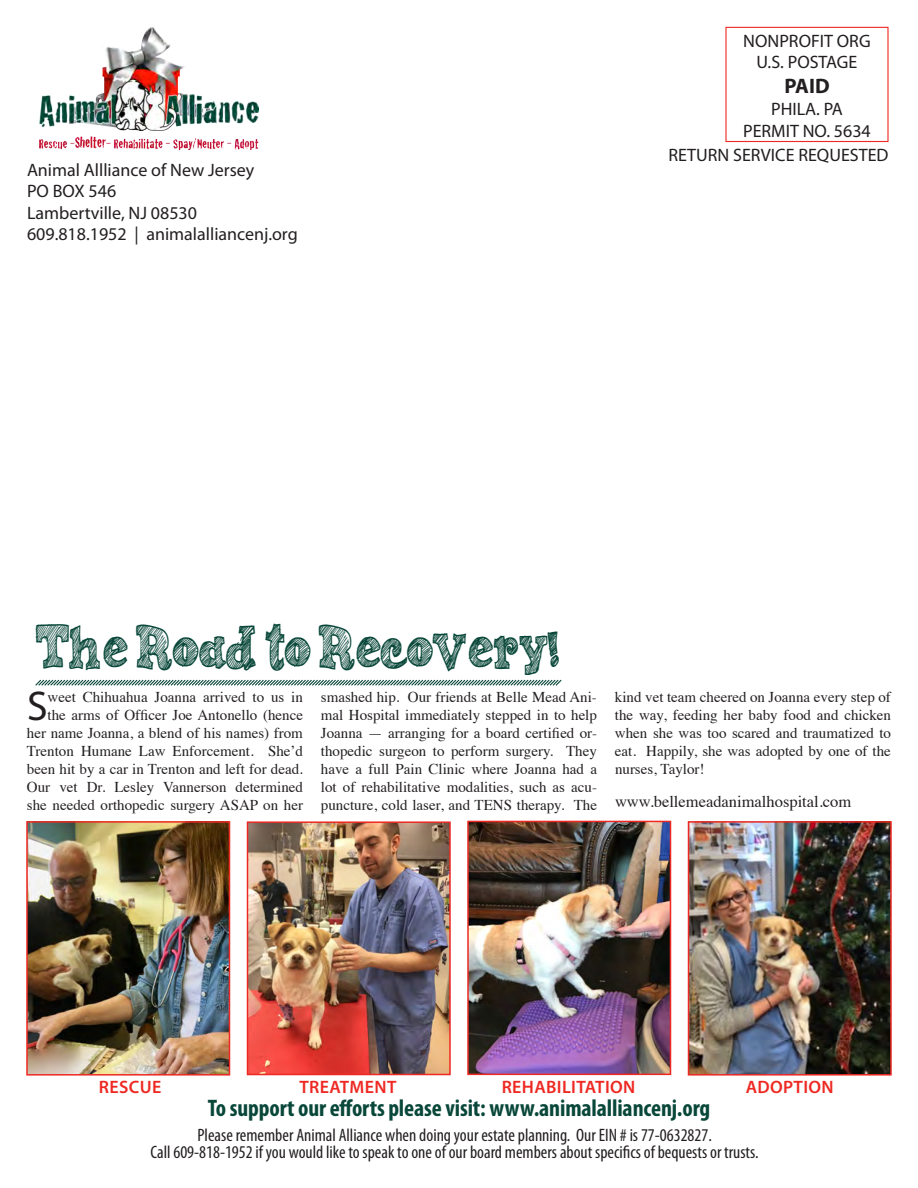
<style>
.page{position:relative;width:918px;height:1188px;background:#fff}
.page>*{position:absolute;margin:0;border:0;box-sizing:border-box;transform-origin:0 0}
.t1{font:48.75px "Sketch Nice";color:#084739;scale:.8 1}
.t2{font:41.7px "Myriad Pro";color:#231f20}
.t3{font:700 condensed 24px "Myriad Pro";letter-spacing:-.005em;color:#084739}
.t4{font:700 21px "Myriad Pro";color:#231f20}
.t5{font:condensed 18px "Myriad Pro";color:#231f20}
.t6{font:18px "Myriad Pro";color:#231f20}
.t7{font:600 18px "Myriad Pro";letter-spacing:.02em;color:#ee2923}
.t8{font:16.5px "Times";color:#231f20}
.t9{font:15px/18px "Times";color:#231f20;text-align:justify}
</style>
<div class="page">
<div style="left:725px;top:27px;width:164px;height:115px;border:1px solid #ee2923"></div>
<img style="left:40px;top:27px;width:219px;height:122px">
<svg style="left:35px;top:679px;width:527px;height:7px"></svg>
<img style="left:29px;top:824px;width:198px;height:249px">
<div style="left:26px;top:821px;width:204px;height:255px;border:2px solid #ee2923"></div>
<img style="left:250px;top:824px;width:198px;height:248px">
<div style="left:247px;top:821px;width:204px;height:254px;border:2px solid #ee2923"></div>
<img style="left:470px;top:824px;width:198px;height:248px">
<div style="left:467px;top:821px;width:204px;height:254px;border:2px solid #ee2923"></div>
<img style="left:691px;top:824px;width:198px;height:249px">
<div style="left:688px;top:821px;width:204px;height:255px;border:2px solid #ee2923"></div>
<p class="t6" style="left:27px;top:158px;width:229px">Animal Allliance of New Jersey</p>
<p class="t6" style="left:27px;top:180px;width:91px">PO BOX 546</p>
<p class="t6" style="left:27px;top:202px;width:172px">Lambertville, NJ 08530</p>
<p class="t6" style="left:27px;top:223px;width:272px">609.818.1952 | animalalliancenj.org</p>
<p class="t6" style="left:743px;top:29px;width:129px">NONPROFIT ORG</p>
<p class="t6" style="left:757px;top:51px;width:102px">U.S. POSTAGE</p>
<p class="t4" style="left:784px;top:73px;width:47px">PAID</p>
<p class="t6" style="left:771px;top:98px;width:73px">PHILA. PA</p>
<p class="t6" style="left:743px;top:119px;width:129px">PERMIT NO. 5634</p>
<p class="t6" style="left:668px;top:143px;width:222px">RETURN SERVICE REQUESTED</p>
<p class="t1" style="left:36px;top:613px;width:657px">The Road to Recovery!</p>
<p class="t2" style="left:27px;top:680px;width:22px">S</p>
<p class="t9" style="left:27px;top:687px;width:278px;text-align:right">weet Chihuahua Joanna arrived to us in the arms of Officer Joe Antonello (hence her name Joanna, a blend of his names) from Trenton Humane Law Enforcement. She’d been hit by a car in Trenton and left for dead.<br>Our vet Dr. Lesley Vannerson determined she needed orthopedic surgery ASAP on her</p>
<p class="t9" style="left:321px;top:687px;width:278px">smashed hip. Our friends at Belle Mead Ani&shy;mal Hospital immediately stepped in to help Joanna — arranging for a board certified or&shy;thopedic surgeon to perform surgery. They have a full Pain Clinic where Joanna had a lot of rehabilitative modalities, such as acu&shy;puncture, cold laser, and TENS therapy. The</p>
<p class="t9" style="left:615px;top:687px;width:278px">kind vet team cheered on Joanna every step of the way, feeding her baby food and chicken when she was too scared and traumatized to eat. Happily, she was adopted by one of the nurses, Taylor!</p>
<p class="t8" style="left:615px;top:786px;width:238px">www.bellemeadanimalhospital.com</p>
<p class="t7" style="left:99px;top:1075px;width:64px">RESCUE</p>
<p class="t7" style="left:300px;top:1075px;width:99px">TREATMENT</p>
<p class="t7" style="left:502px;top:1075px;width:135px">REHABILITATION</p>
<p class="t7" style="left:746px;top:1075px;width:90px">ADOPTION</p>
<p class="t3" style="left:208px;top:1093px;width:504px">To support our efforts please visit: www.animalalliancenj.org</p>
<p class="t5" style="left:197px;top:1124px;width:516px">Please remember Animal Alliance when doing your estate planning. Our EIN # is 77-0632827.</p>
<p class="t5" style="left:151px;top:1141px;width:610px">Call 609-818-1952 if you would like to speak to one of our board members about specifics of bequests or trusts.</p>
</div>
